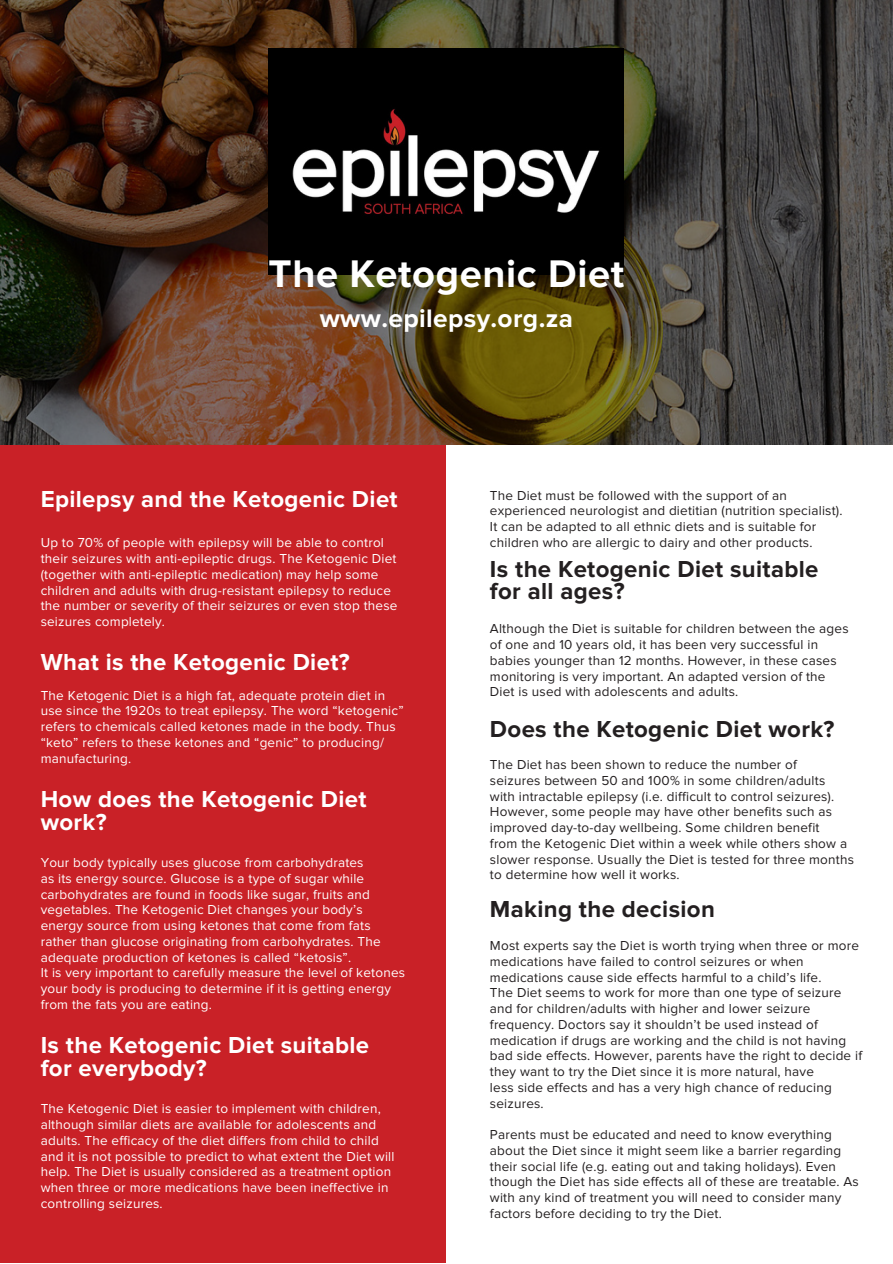
<style>
.page{position:relative;width:893px;height:1264px;background:#fff}
.page>*{position:absolute;margin:0;border:0;box-sizing:border-box;transform-origin:0 0}
.t1{font:700 39.9px "Proxima Nova";letter-spacing:.015em;color:#fff}
.t2{font:700 26.25px "Proxima Nova";letter-spacing:.015em;color:#fff}
.t3{font:700 24px/22.5px "Proxima Nova";letter-spacing:.015em;color:#fff}
.t4{font:700 24px/22.5px "Proxima Nova";letter-spacing:.015em;color:#231f20}
.t5{font:13.5px/15.8px "Proxima Nova";letter-spacing:.015em;color:#231f20}
.t6{font:13.5px/15.8px "Proxima Nova";letter-spacing:.015em;color:#fff}
</style>
<div class="page">
<div style="left:0;top:444px;width:446px;height:818px;background:#c92127"></div>
<img style="left:0;top:0;width:892px;height:444px">
<img style="left:268px;top:49px;width:355px;height:226px">
<p class="t1" style="left:268px;top:250px;width:357px">The Ketogenic Diet</p>
<p class="t2" style="left:319px;top:303px;width:255px">www.epilepsy.org.za</p>
<p class="t3" style="left:41px;top:488px;width:358px">Epilepsy and the Ketogenic Diet</p>
<p class="t6" style="left:41px;top:535px;width:358px">Up to 70% of people with epilepsy will be able to control their seizures with anti-epileptic drugs. The Ketogenic Diet (together with anti-epileptic medication) may help some children and adults with drug-resistant epilepsy to reduce the number or severity of their seizures or even stop these seizures completely.</p>
<p class="t3" style="left:41px;top:651px;width:310px">What is the Ketogenic Diet?</p>
<p class="t6" style="left:41px;top:688px;width:364px">The Ketogenic Diet is a high fat, adequate protein diet in use since the 1920s to treat epilepsy. The word “ketogenic” refers to chemicals called ketones made in the body. Thus “keto” refers to these ketones and “genic” to producing/ manufacturing.</p>
<p class="t3" style="left:41px;top:788px;width:327px">How does the Ketogenic Diet work?</p>
<p class="t6" style="left:41px;top:855px;width:324px">Your body typically uses glucose from carbohydrates</p>
<p class="t6" style="left:41px;top:871px;width:330px">as its energy source. Glucose is a type of sugar while carbohydrates are found in foods like sugar, fruits and vegetables. The Ketogenic Diet changes your body’s</p>
<p class="t6" style="left:41px;top:918px;width:341px">energy source from using ketones that come from fats rather than glucose originating from carbohydrates. The adequate production of ketones is called “ketosis”.</p>
<p class="t6" style="left:41px;top:965px;width:366px">It is very important to carefully measure the level of ketones your body is producing to determine if it is getting energy from the fats you are eating.</p>
<p class="t3" style="left:41px;top:1034px;width:330px">Is the Ketogenic Diet suitable for everybody?</p>
<p class="t6" style="left:41px;top:1101px;width:355px">The Ketogenic Diet is easier to implement with children, although similar diets are available for adolescents and adults. The efficacy of the diet differs from child to child and it is not possible to predict to what extent the Diet will help. The Diet is usually considered as a treatment option when three or more medications have been ineffective in controlling seizures.</p>
<p class="t5" style="left:490px;top:488px;width:354px">The Diet must be followed with the support of an experienced neurologist and dietitian (nutrition specialist).</p>
<p class="t5" style="left:490px;top:519px;width:328px">It can be adapted to all ethnic diets and is suitable for children who are allergic to dairy and other products.</p>
<p class="t4" style="left:490px;top:558px;width:330px">Is the Ketogenic Diet suitable for all ages?</p>
<p class="t5" style="left:490px;top:621px;width:360px">Although the Diet is suitable for children between the ages of one and 10 years old, it has been very successful in babies younger than 12 months. However, in these cases monitoring is very important. An adapted version of the Diet is used with adolescents and adults.</p>
<p class="t4" style="left:490px;top:717px;width:346px">Does the Ketogenic Diet work?</p>
<p class="t5" style="left:490px;top:757px;width:308px">The Diet has been shown to reduce the number of</p>
<p class="t5" style="left:490px;top:773px;width:337px">seizures between 50 and 100% in some children/adults</p>
<p class="t5" style="left:490px;top:788px;width:346px">with intractable epilepsy (i.e. difficult to control seizures).<br>However, some people may have other benefits such as improved day-to-day wellbeing. Some children benefit</p>
<p class="t5" style="left:490px;top:836px;width:365px">from the Ketogenic Diet within a week while others show a slower response. Usually the Diet is tested for three months to determine how well it works.</p>
<p class="t4" style="left:490px;top:898px;width:226px">Making the decision</p>
<p class="t5" style="left:490px;top:938px;width:370px">Most experts say the Diet is worth trying when three or more medications have failed to control seizures or when medications cause side effects harmful to a child’s life.</p>
<p class="t5" style="left:490px;top:985px;width:374px">The Diet seems to work for more than one type of seizure and for children/adults with higher and lower seizure frequency. Doctors say it shouldn’t be used instead of medication if drugs are working and the child is not having bad side effects. However, parents have the right to decide if they want to try the Diet since it is more natural, have</p>
<p class="t5" style="left:490px;top:1079px;width:343px">less side effects and has a very high chance of reducing seizures.</p>
<p class="t5" style="left:490px;top:1127px;width:370px">Parents must be educated and need to know everything about the Diet since it might seem like a barrier regarding their social life (e.g. eating out and taking holidays). Even though the Diet has side effects all of these are treatable. As with any kind of treatment you will need to consider many factors before deciding to try the Diet.</p>
</div>
